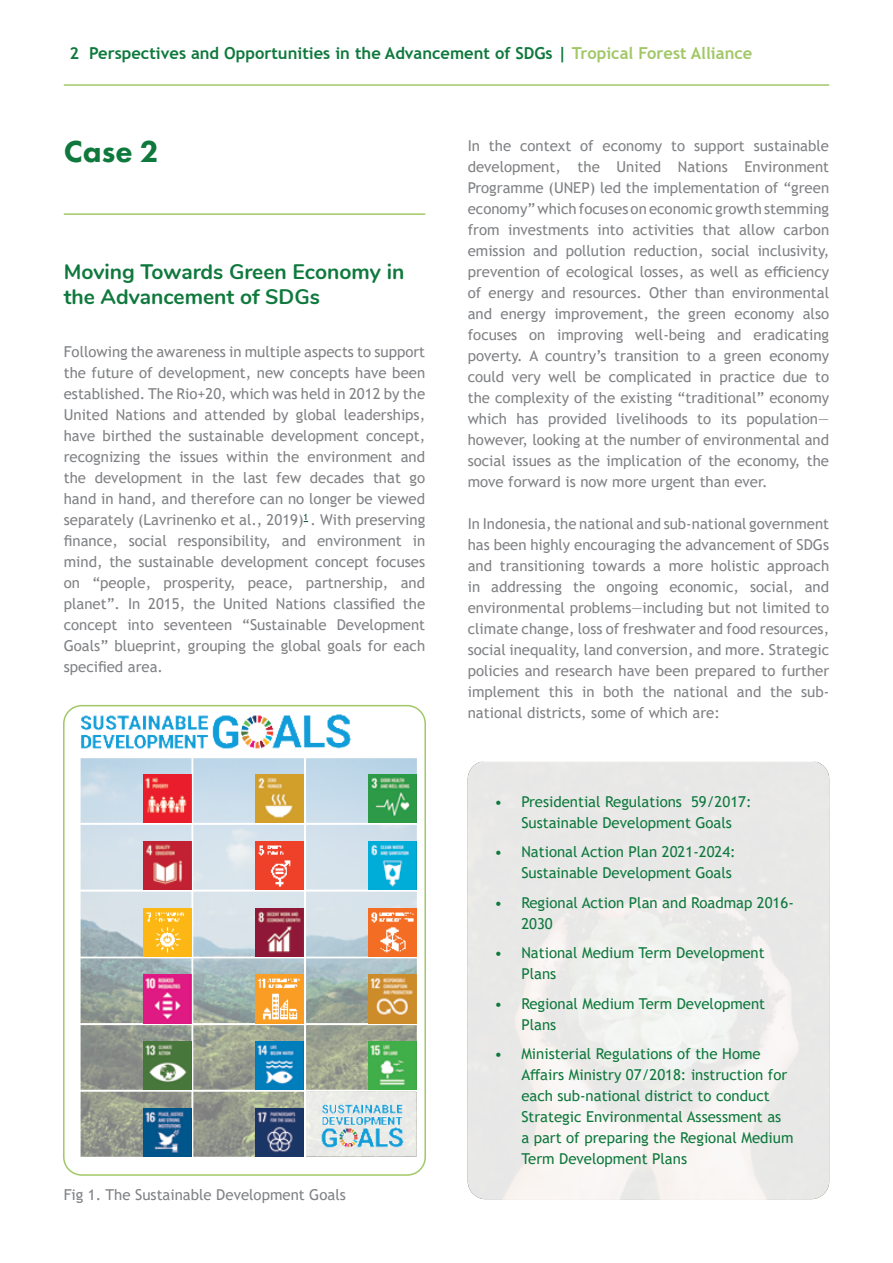
<style>
.page{position:relative;width:893px;height:1263px;background:#fff}
.page>*{position:absolute;margin:0;border:0;box-sizing:border-box;transform-origin:0 0}
.t1{font:800 31.5px "Futura PT";color:#0f793d}
.t2{font:700 21px/25.2px "Nunito";color:#0f793d}
.t3{font:700 16.5px "Trebuchet MS";color:#0f793d}
.t4{font:15px/21px "Trebuchet MS";color:#808285;text-align:justify}
.t5{font:15px/21px "Trebuchet MS";color:#0f793d}
.s1{color:#a1c766}
</style>
<div class="page">
<img style="left:81px;top:758px;width:336px;height:398px">
<svg style="left:81px;top:758px;width:110px;height:65px;background:#c5d8e6"></svg>
<div style="left:193px;top:758px;width:111px;height:65px;background:#c5dbeb"></div>
<svg style="left:306px;top:758px;width:111px;height:65px;background:#bfd7e5"></svg>
<div style="left:81px;top:825px;width:110px;height:65px;background:#d5e1ea"></div>
<svg style="left:193px;top:825px;width:111px;height:65px;background:#d9e1e8"></svg>
<div style="left:306px;top:825px;width:111px;height:65px;background:#d4e2eb"></div>
<svg style="left:81px;top:892px;width:110px;height:64px;background:#c4d1d7"></svg>
<svg style="left:193px;top:892px;width:111px;height:64px;background:#d3dee5"></svg>
<svg style="left:306px;top:892px;width:111px;height:64px;background:#cedbe2"></svg>
<svg style="left:81px;top:958px;width:110px;height:65px;background:#98a5a3"></svg>
<svg style="left:193px;top:958px;width:111px;height:65px;background:#a3b5b2"></svg>
<svg style="left:306px;top:958px;width:111px;height:65px;background:#a2b2ac"></svg>
<svg style="left:81px;top:1025px;width:110px;height:65px;background:#8c9189"></svg>
<svg style="left:193px;top:1025px;width:111px;height:65px;background:#99a291"></svg>
<svg style="left:306px;top:1025px;width:111px;height:65px;background:#9da58f"></svg>
<svg style="left:81px;top:1092px;width:110px;height:64px;background:#95998c"></svg>
<svg style="left:193px;top:1092px;width:111px;height:64px;background:#959a8c"></svg>
<div style="left:306px;top:1092px;width:111px;height:64px;background:#eaebe8"></div>
<img style="left:143px;top:775px;width:48px;height:48px">
<img style="left:256px;top:775px;width:48px;height:48px">
<img style="left:369px;top:775px;width:48px;height:48px">
<img style="left:143px;top:841px;width:48px;height:48px">
<img style="left:256px;top:841px;width:48px;height:48px">
<img style="left:369px;top:841px;width:48px;height:48px">
<img style="left:143px;top:908px;width:48px;height:48px">
<img style="left:256px;top:908px;width:48px;height:48px">
<img style="left:369px;top:908px;width:48px;height:48px">
<img style="left:143px;top:975px;width:48px;height:48px">
<img style="left:256px;top:975px;width:48px;height:48px">
<img style="left:369px;top:975px;width:48px;height:48px">
<img style="left:143px;top:1042px;width:48px;height:48px">
<img style="left:256px;top:1042px;width:48px;height:48px">
<img style="left:369px;top:1042px;width:48px;height:48px">
<img style="left:143px;top:1108px;width:48px;height:48px">
<img style="left:256px;top:1108px;width:48px;height:48px">
<img style="left:320px;top:1104px;width:84px;height:44px">
<img style="left:72px;top:706px;width:279px;height:43px">
<div style="left:63px;top:705px;width:363px;height:471px;border:2px solid #a1c866;border-radius:18px"></div>
<div style="left:468px;top:761px;width:361px;height:438px;background:linear-gradient(to right,#edecea,#edeceb);border-radius:18px"></div>
<hr style="left:64px;top:84px;width:765px;height:2px;background:#a1c866">
<hr style="left:64px;top:213px;width:361px;height:2px;background:#a1c866">
<p class="t3" style="left:70px;top:43px;width:684px">2 Perspectives and Opportunities in the Advancement of SDGs | <span class="s1">Tropical Forest Alliance</span></p>
<h1 class="t1" style="left:64px;top:132px;width:97px">Case 2</h1>
<h2 class="t2" style="left:64px;top:257px;width:342px">Moving Towards Green Economy in the Advancement of SDGs</h2>
<p class="t4" style="left:64px;top:341px;width:363px">Following the awareness in multiple aspects to support the future of development, new concepts have been established. The Rio+20, which was held in 2012 by the United Nations and attended by global leaderships, have birthed the sustainable development concept, recognizing the issues within the environment and the development in the last few decades that go hand in hand, and therefore can no longer be viewed separately (Lavrinenko et al., 2019)<sup>1</sup> . With preserving finance, social responsibility, and environment in mind, the sustainable development concept focuses on “people, prosperity, peace, partnership, and planet”. In 2015, the United Nations classified the concept into seventeen “Sustainable Development Goals” blueprint, grouping the global goals for each specified area.</p>
<p class="t4" style="left:64px;top:1184px;width:284px">Fig 1. The Sustainable Development Goals</p>
<p class="t4" style="left:468px;top:135px;width:363px">In the context of economy to support sustainable development, the United Nations Environment Programme (UNEP) led the implementation of “green economy” which focuses on economic growth stemming from investments into activities that allow carbon emission and pollution reduction, social inclusivity, prevention of ecological losses, as well as efficiency of energy and resources. Other than environmental and energy improvement, the green economy also focuses on improving well-being and eradicating poverty. A country’s transition to a green economy could very well be complicated in practice due to the complexity of the existing “traditional” economy which has provided livelihoods to its population— however, looking at the number of environmental and social issues as the implication of the economy, the move forward is now more urgent than ever.</p>
<p class="t4" style="left:468px;top:513px;width:363px">In Indonesia, the national and sub-national government has been highly encouraging the advancement of SDGs and transitioning towards a more holistic approach in addressing the ongoing economic, social, and environmental problems—including but not limited to climate change, loss of freshwater and food resources, social inequality, land conversion, and more. Strategic policies and research have been prepared to further implement this in both the national and the sub&shy;national districts, some of which are:</p>
<p class="t5" style="left:494px;top:791px;width:259px;text-align:center">• Presidential Regulations 59/2017:<br>Sustainable Development Goals</p>
<p class="t5" style="left:494px;top:841px;width:243px;text-align:right">• National Action Plan 2021-2024:<br>Sustainable Development Goals</p>
<p class="t5" style="left:521px;top:892px;width:274px;text-indent:-27px">• Regional Action Plan and Roadmap 2016-<br>2030</p>
<p class="t5" style="left:521px;top:942px;width:245px;text-indent:-27px">• National Medium Term Development<br>Plans</p>
<p class="t5" style="left:521px;top:993px;width:245px;text-indent:-27px">• Regional Medium Term Development<br>Plans</p>
<p class="t5" style="left:521px;top:1043px;width:274px;text-indent:-27px">• Ministerial Regulations of the Home Affairs Ministry 07/2018: instruction for each sub-national district to conduct Strategic Environmental Assessment as<br>a part of preparing the Regional Medium Term Development Plans</p>
</div>
